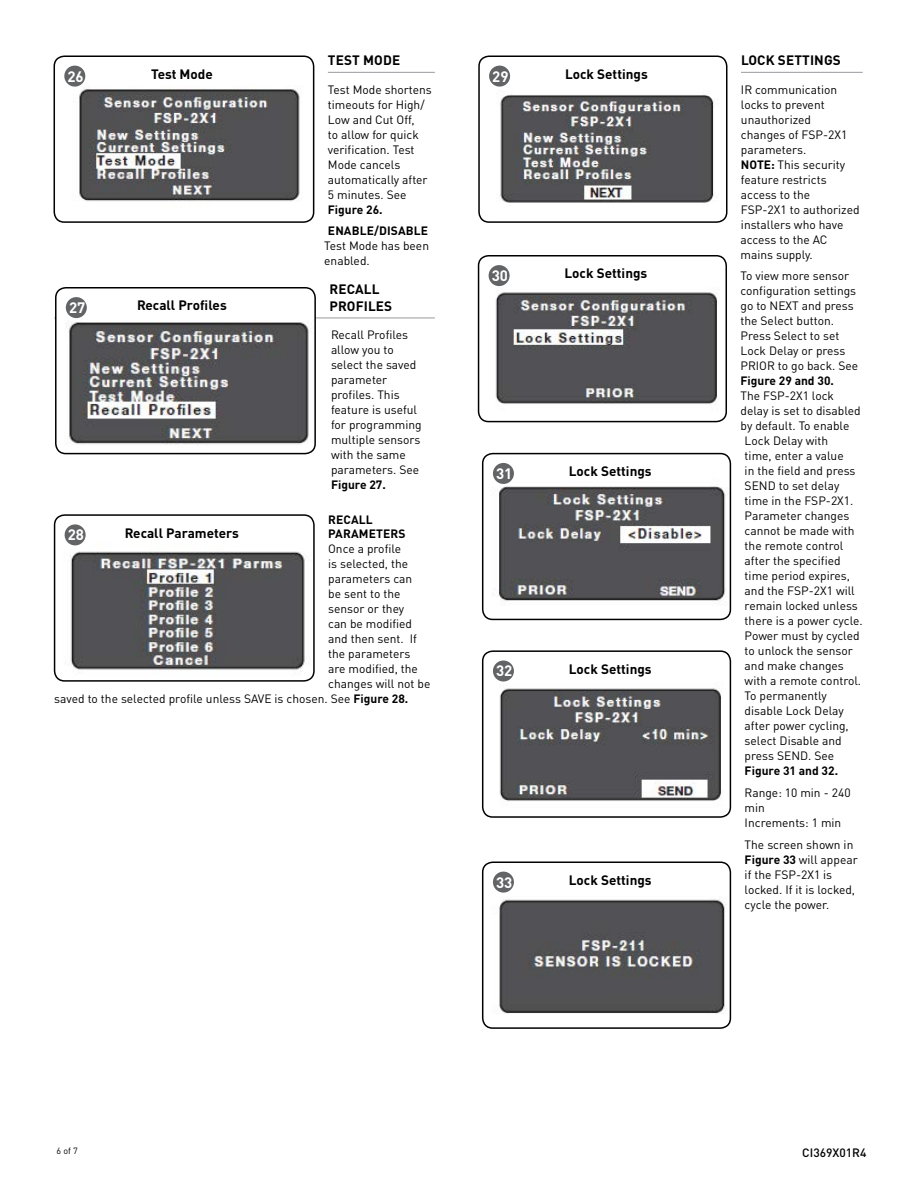
<style>
.page{position:relative;width:918px;height:1188px;background:#fff}
.page>*{position:absolute;margin:0;border:0;box-sizing:border-box;transform-origin:0 0}
.t1{font:700 15px "DINOT";color:#fff}
.t2{font:700 13.5px/16.2px "DINOT";color:#000}
.t3{font:12px/15px "DINOT";color:#000}
.t4{font:700 12px/21.1px "DINOT";color:#000}
.t5{font:500 12px "DINOT";color:#000}
.t6{font:9px "DINOT";color:#000}
.s1{font-weight:700}
</style>
<div class="page">
<hr style="left:328px;top:72px;width:107px;height:1px;background:#a3a5a8">
<hr style="left:54px;top:317px;width:381px;height:1px;background:#a3a5a8">
<hr style="left:741px;top:72px;width:122px;height:1px;background:#a3a5a8">
<img style="left:79px;top:89px;width:221px;height:113px">
<div style="left:54px;top:56px;width:260px;height:167px;border:2px solid #000;border-radius:10px"></div>
<div style="left:64px;top:66px;width:21px;height:21px;background:#636466;border-radius:50%"></div>
<div style="left:56px;top:288px;width:259px;height:166px;background:#fff;border-radius:10px"></div>
<img style="left:66px;top:320px;width:243px;height:125px">
<div style="left:55px;top:287px;width:261px;height:167px;border:2px solid #000;border-radius:10px"></div>
<div style="left:66px;top:297px;width:21px;height:21px;background:#636466;border-radius:50%"></div>
<img style="left:55px;top:542px;width:257px;height:136px">
<div style="left:54px;top:514px;width:261px;height:168px;border:2px solid #000;border-radius:10px"></div>
<div style="left:65px;top:524px;width:21px;height:21px;background:#636466;border-radius:50%"></div>
<img style="left:500px;top:83px;width:215px;height:120px">
<div style="left:478px;top:56px;width:249px;height:167px;border:2px solid #000;border-radius:10px"></div>
<div style="left:489px;top:66px;width:21px;height:21px;background:#636466;border-radius:50%"></div>
<img style="left:489px;top:279px;width:228px;height:125px">
<div style="left:478px;top:255px;width:249px;height:167px;border:2px solid #000;border-radius:10px"></div>
<div style="left:489px;top:265px;width:21px;height:21px;background:#636466;border-radius:50%"></div>
<img style="left:493px;top:469px;width:235px;height:132px">
<div style="left:482px;top:453px;width:249px;height:167px;border:2px solid #000;border-radius:10px"></div>
<div style="left:493px;top:463px;width:21px;height:21px;background:#636466;border-radius:50%"></div>
<img style="left:493px;top:675px;width:230px;height:127px">
<div style="left:482px;top:650px;width:249px;height:168px;border:2px solid #000;border-radius:10px"></div>
<div style="left:493px;top:661px;width:21px;height:21px;background:#636466;border-radius:50%"></div>
<img style="left:483px;top:889px;width:247px;height:139px">
<div style="left:482px;top:862px;width:249px;height:167px;border:2px solid #000;border-radius:10px"></div>
<div style="left:493px;top:872px;width:21px;height:21px;background:#636466;border-radius:50%"></div>
<p class="t2" style="left:328px;top:52px;width:74px">TEST MODE</p>
<p class="t3" style="left:328px;top:82px;width:105px">Test Mode shortens timeouts for High/<br>Low and Cut Off,<br>to allow for quick verification. Test<br>Mode cancels automatically after<br>5 minutes. See</p>
<p class="t4" style="left:328px;top:198px;width:102px">Figure 26.<br>ENABLE/DISABLE</p>
<p class="t3" style="left:324px;top:238px;width:106px">Test Mode has been enabled.</p>
<p class="t2" style="left:329px;top:281px;width:64px">RECALL<br>PROFILES</p>
<p class="t3" style="left:331px;top:327px;width:92px">Recall Profiles allow you to select the saved parameter profiles. This feature is useful for programming multiple sensors with the same parameters. See</p>
<p class="t4" style="left:331px;top:474px;width:56px">Figure 27.</p>
<p class="t4" style="left:328px;top:512px;width:79px;line-height:14.4px">RECALL<br>PARAMETERS</p>
<p class="t3" style="left:328px;top:541px;width:75px">Once a profile</p>
<p class="t3" style="left:328px;top:556px;width:81px">is selected, the</p>
<p class="t3" style="left:328px;top:571px;width:86px">parameters can</p>
<p class="t3" style="left:328px;top:586px;width:74px">be sent to the</p>
<p class="t3" style="left:328px;top:601px;width:78px">sensor or they</p>
<p class="t3" style="left:328px;top:616px;width:85px">can be modified</p>
<p class="t3" style="left:328px;top:631px;width:90px">and then sent. If</p>
<p class="t3" style="left:328px;top:646px;width:84px">the parameters</p>
<p class="t3" style="left:328px;top:661px;width:91px">are modified, the</p>
<p class="t3" style="left:328px;top:676px;width:104px">changes will not be</p>
<p class="t3" style="left:54px;top:691px;width:356px">saved to the selected profile unless SAVE is chosen. See <span class="s1">Figure 28.</span></p>
<p class="t1" style="left:68px;top:66px;width:18px">26</p>
<p class="t2" style="left:151px;top:65px;width:63px">Test Mode</p>
<p class="t1" style="left:69px;top:298px;width:18px">27</p>
<p class="t2" style="left:137px;top:297px;width:91px">Recall Profiles</p>
<p class="t1" style="left:68px;top:525px;width:18px">28</p>
<p class="t2" style="left:125px;top:524px;width:116px">Recall Parameters</p>
<p class="t1" style="left:492px;top:66px;width:18px">29</p>
<p class="t2" style="left:565px;top:65px;width:84px">Lock Settings</p>
<p class="t1" style="left:492px;top:266px;width:18px">30</p>
<p class="t2" style="left:565px;top:265px;width:84px">Lock Settings</p>
<p class="t1" style="left:496px;top:464px;width:18px">31</p>
<p class="t2" style="left:569px;top:463px;width:84px">Lock Settings</p>
<p class="t1" style="left:496px;top:661px;width:18px">32</p>
<p class="t2" style="left:569px;top:660px;width:84px">Lock Settings</p>
<p class="t1" style="left:496px;top:872px;width:18px">33</p>
<p class="t2" style="left:569px;top:871px;width:84px">Lock Settings</p>
<p class="t2" style="left:741px;top:52px;width:101px">LOCK SETTINGS</p>
<p class="t3" style="left:741px;top:82px;width:121px">IR communication locks to prevent unauthorized<br>changes of FSP-2X1 parameters.<br><span class="s1">NOTE:</span> This security feature restricts access to the<br>FSP-2X1 to authorized installers who have access to the AC mains supply.</p>
<p class="t3" style="left:741px;top:268px;width:119px">To view more sensor configuration settings go to NEXT and press the Select button.<br>Press Select to set<br>Lock Delay or press<br>PRIOR to go back. See</p>
<p class="t4" style="left:741px;top:370px;width:95px">Figure 29 and 30.</p>
<p class="t3" style="left:741px;top:388px;width:95px">The FSP-2X1 lock</p>
<p class="t3" style="left:741px;top:403px;width:122px">delay is set to disabled</p>
<p class="t3" style="left:741px;top:418px;width:110px">by default. To enable</p>
<p class="t3" style="left:745px;top:433px;width:85px">Lock Delay with</p>
<p class="t3" style="left:745px;top:448px;width:101px">time, enter a value</p>
<p class="t3" style="left:745px;top:463px;width:112px">in the field and press</p>
<p class="t3" style="left:745px;top:478px;width:96px">SEND to set delay</p>
<p class="t3" style="left:745px;top:493px;width:110px">time in the FSP-2X1.</p>
<p class="t3" style="left:745px;top:508px;width:106px">Parameter changes</p>
<p class="t3" style="left:745px;top:523px;width:112px">cannot be made with</p>
<p class="t3" style="left:745px;top:538px;width:100px">the remote control</p>
<p class="t3" style="left:745px;top:553px;width:97px">after the specified</p>
<p class="t3" style="left:745px;top:568px;width:107px">time period expires,</p>
<p class="t3" style="left:745px;top:583px;width:112px">and the FSP-2X1 will</p>
<p class="t3" style="left:745px;top:598px;width:115px">remain locked unless</p>
<p class="t3" style="left:745px;top:613px;width:120px">there is a power cycle.</p>
<p class="t3" style="left:745px;top:628px;width:116px">Power must by cycled</p>
<p class="t3" style="left:745px;top:643px;width:110px">to unlock the sensor</p>
<p class="t3" style="left:745px;top:658px;width:101px">and make changes</p>
<p class="t3" style="left:745px;top:673px;width:118px">with a remote control.</p>
<p class="t3" style="left:745px;top:688px;width:84px">To permanently</p>
<p class="t3" style="left:745px;top:703px;width:101px">disable Lock Delay</p>
<p class="t3" style="left:745px;top:718px;width:106px">after power cycling,</p>
<p class="t3" style="left:745px;top:733px;width:99px">select Disable and</p>
<p class="t3" style="left:745px;top:748px;width:91px">press SEND. See</p>
<p class="t4" style="left:745px;top:760px;width:95px">Figure 31 and 32.</p>
<p class="t3" style="left:745px;top:785px;width:107px">Range: 10 min - 240 min<br>Increments: 1 min</p>
<p class="t3" style="left:745px;top:837px;width:115px">The screen shown in<br><span class="s1">Figure 33</span> will appear if the FSP-2X1 is locked. If it is locked, cycle the power.</p>
<p class="t6" style="left:57px;top:1146px;width:23px">6 of 7</p>
<p class="t5" style="left:802px;top:1145px;width:66px">CI369X01R4</p>
</div>
